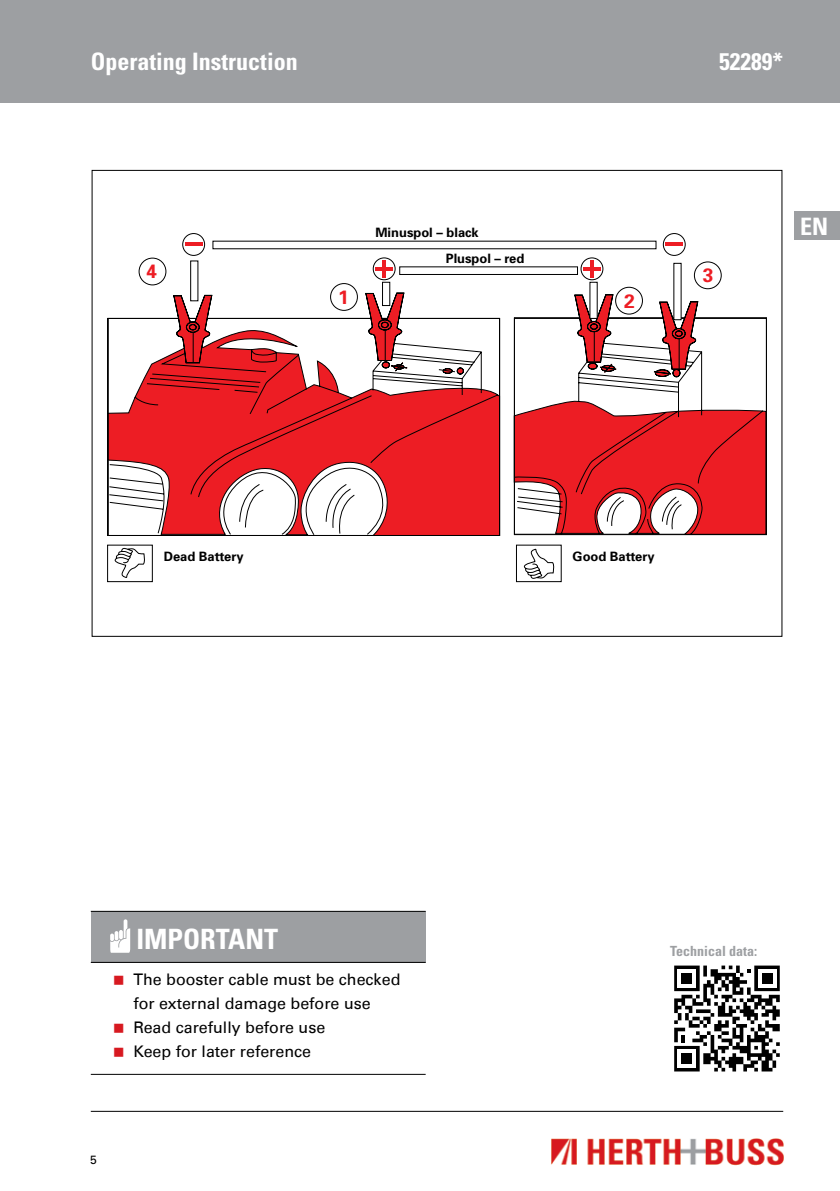
<style>
.page{position:relative;width:840px;height:1191px;background:#fff}
.page>*{position:absolute;margin:0;border:0;box-sizing:border-box;transform-origin:0 0}
.t1{font:700 condensed 28px "Univers";color:#fff}
.t2{font:700 condensed 24px "Univers";color:#fff}
.t3{font:700 19.4px "Univers";color:#ed1d24}
.t4{font:16px/24px "Univers Com 55 Roman";color:#000}
.t5{font:700 condensed 14px "Univers";color:#9d9fa2}
.t6{font:700 13px/26px "Univers";color:#000}
.t7{font:12px "Univers";color:#000}
</style>
<div class="page">
<div style="left:0;top:0;width:839px;height:102px;background:#9d9fa2"></div>
<img style="left:551px;top:1138px;width:233px;height:28px">
<hr style="left:91px;top:1111px;width:691px;height:1px;background:#000">
<div style="left:794px;top:211px;width:45px;height:28px;background:#9d9fa2"></div>
<svg style="left:513px;top:317px;width:253px;height:218px"></svg>
<svg style="left:573px;top:294px;width:43px;height:79px"></svg>
<hr style="left:593px;top:332px;width:1px;height:30px;background:#000">
<div style="left:590px;top:323px;width:7px;height:7px;border:1px solid #000;border-radius:50%"></div>
<svg style="left:652px;top:301px;width:46px;height:76px"></svg>
<hr style="left:678px;top:339px;width:1px;height:30px;background:#000">
<div style="left:674px;top:330px;width:8px;height:7px;border:1px solid #000;border-radius:50%"></div>
<svg style="left:107px;top:318px;width:393px;height:218px"></svg>
<svg style="left:173px;top:294px;width:39px;height:69px"></svg>
<div style="left:189px;top:324px;width:7px;height:6px;background:#ed1d24;border-radius:50%"></div>
<hr style="left:193px;top:332px;width:1px;height:30px;background:#000">
<div style="left:189px;top:324px;width:7px;height:6px;border:1px solid #000;border-radius:50%"></div>
<div style="left:139px;top:258px;width:27px;height:27px;border:1px solid #000;border-radius:50%"></div>
<div style="left:182px;top:233px;width:23px;height:23px;border:1px solid #000;border-radius:50%"></div>
<div style="left:330px;top:283px;width:27px;height:28px;border:1px solid #000;border-radius:50%"></div>
<div style="left:693px;top:261px;width:28px;height:28px;border:1px solid #000;border-radius:50%"></div>
<hr style="left:185px;top:242px;width:17px;height:4px;background:#ed1d24">
<div style="left:662px;top:233px;width:23px;height:23px;border:1px solid #000;border-radius:50%"></div>
<hr style="left:665px;top:242px;width:17px;height:4px;background:#ed1d24">
<svg style="left:373px;top:258px;width:22px;height:22px"></svg>
<div style="left:372px;top:257px;width:23px;height:23px;border:1px solid #000;border-radius:50%"></div>
<hr style="left:375px;top:267px;width:17px;height:4px;background:#ed1d24">
<hr style="left:382px;top:260px;width:4px;height:17px;background:#ed1d24">
<svg style="left:580px;top:258px;width:22px;height:22px"></svg>
<div style="left:580px;top:257px;width:23px;height:23px;border:1px solid #000;border-radius:50%"></div>
<hr style="left:583px;top:267px;width:17px;height:4px;background:#ed1d24">
<svg style="left:589px;top:260px;width:4px;height:17px"></svg>
<div style="left:190px;top:260px;width:8px;height:41px;background:#fff;border:1px solid #000"></div>
<div style="left:382px;top:282px;width:8px;height:24px;background:#fff;border:1px solid #000"></div>
<svg style="left:589px;top:282px;width:8px;height:37px"></svg>
<svg style="left:673px;top:263px;width:8px;height:57px"></svg>
<div style="left:399px;top:266px;width:178px;height:9px;background:#fff;border:1px solid #000"></div>
<svg style="left:107px;top:544px;width:46px;height:38px"></svg>
<svg style="left:516px;top:544px;width:45px;height:38px"></svg>
<svg style="left:365px;top:292px;width:98px;height:82px"></svg>
<div style="left:615px;top:287px;width:27px;height:27px;border:1px solid #000;border-radius:50%"></div>
<svg style="left:674px;top:965px;width:105px;height:106px"></svg>
<div style="left:91px;top:911px;width:334px;height:51px;background:#9d9fa2"></div>
<hr style="left:91px;top:911px;width:334px;height:1px;background:#000">
<hr style="left:91px;top:1073px;width:334px;height:1px;background:#000">
<hr style="left:91px;top:962px;width:334px;height:1px;background:#000">
<svg style="left:110px;top:919px;width:20px;height:33px"></svg>
<h2 class="t2" style="left:91px;top:47px;width:208px">Operating Instruction</h2>
<h2 class="t2" style="left:718px;top:47px;width:65px">52289*</h2>
<p class="t3" style="left:146px;top:258px;width:12px">4</p>
<p class="t3" style="left:338px;top:285px;width:12px">1</p>
<p class="t6" style="left:445px;top:219px;width:80px;text-indent:-70px">Minuspol – black<br>Pluspol – red</p>
<p class="t3" style="left:623px;top:288px;width:12px">2</p>
<p class="t3" style="left:702px;top:263px;width:12px">3</p>
<h2 class="t2" style="left:799px;top:211px;width:30px">EN</h2>
<p class="t6" style="left:164px;top:542px;width:81px">Dead Battery</p>
<p class="t6" style="left:572px;top:542px;width:83px">Good Battery</p>
<h1 class="t1" style="left:136px;top:922px;width:143px">IMPORTANT</h1>
<p class="t4" style="left:133px;top:967px;width:268px">The booster cable must be checked for external damage before use<br>Read carefully before use<br>Keep for later reference</p>
<p class="t7" style="left:90px;top:1151px;width:8px">5</p>
<p class="t5" style="left:670px;top:942px;width:88px">Technical data:</p>
</div>
